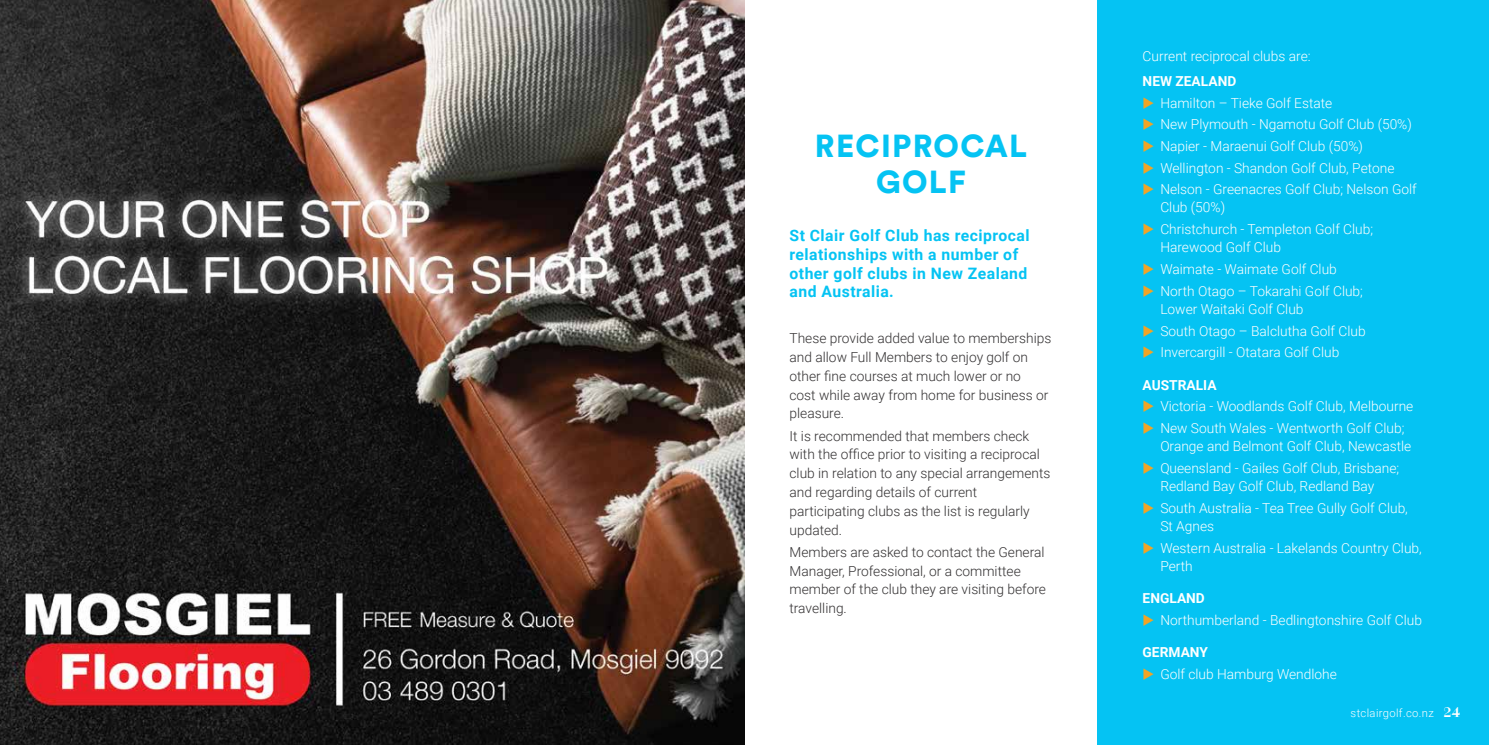
<style>
.page{position:relative;width:1489px;height:745px;background:#fff}
.page>*{position:absolute;margin:0;border:0;box-sizing:border-box;transform-origin:0 0}
.t1{font:900 31.5px/36px "Circular Std";letter-spacing:.04em;color:#05c3f3;text-align:center}
.t2{font:700 15.75px/18.9px "Roboto";letter-spacing:.03em;color:#05c3f3}
.t3{font:300 13.75px/21.6px "Roboto";color:#fff}
.t4{font:300 13.75px/18.8px "Roboto";color:#333132}
.t5{font:700 13.75px "Roboto";color:#fff}
.t6{font:300 11.25px "Roboto";letter-spacing:.03em;color:#fff}
.s1{font-family:"Ratio Modern";font-weight:500;font-size:13.75px}
</style>
<div class="page">
<img style="left:0;top:0;width:744px;height:744px">
<div style="left:1097px;top:0;width:391px;height:744px;background:#05c3f3"></div>
<h1 class="t1" style="left:815px;top:127px;width:214px">RECIPROCAL<br>GOLF</h1>
<p class="t2" style="left:789px;top:225px;width:242px">St Clair Golf Club has reciprocal relationships with a number of other golf clubs in New Zealand and Australia.</p>
<p class="t4" style="left:789px;top:328px;width:263px">These provide added value to memberships and allow Full Members to enjoy golf on other fine courses at much lower or no<br>cost while away from home for business or pleasure.</p>
<p class="t4" style="left:789px;top:425px;width:262px">It is recommended that members check with the office prior to visiting a reciprocal club in relation to any special arrangements and regarding details of current participating clubs as the list is regularly updated.</p>
<p class="t4" style="left:789px;top:541px;width:258px">Members are asked to contact the General Manager, Professional, or a committee member of the club they are visiting before travelling.</p>
<p class="t3" style="left:1142px;top:44px;width:169px">Current reciprocal clubs are:</p>
<p class="t5" style="left:1142px;top:71px;width:95px">NEW ZEALAND</p>
<p class="t3" style="left:1160px;top:91px;width:258px">Hamilton – Tieke Golf Estate<br>New Plymouth - Ngamotu Golf Club (50%)<br>Napier - Maraenui Golf Club (50%)<br>Wellington - Shandon Golf Club, Petone Nelson - Greenacres Golf Club; Nelson Golf</p>
<p class="t3" style="left:1160px;top:196px;width:214px">Club (50%)<br>Christchurch - Templeton Golf Club;</p>
<p class="t3" style="left:1160px;top:236px;width:204px">Harewood Golf Club<br>Waimate - Waimate Golf Club<br>North Otago – Tokarahi Golf Club;</p>
<p class="t3" style="left:1160px;top:297px;width:207px">Lower Waitaki Golf Club<br>South Otago – Balclutha Golf Club<br>Invercargill - Otatara Golf Club</p>
<p class="t5" style="left:1142px;top:375px;width:76px">AUSTRALIA</p>
<p class="t3" style="left:1160px;top:395px;width:254px">Victoria - Woodlands Golf Club, Melbourne<br>New South Wales - Wentworth Golf Club;</p>
<p class="t3" style="left:1160px;top:434px;width:252px">Orange and Belmont Golf Club, Newcastle<br>Queensland - Gailes Golf Club, Brisbane;</p>
<p class="t3" style="left:1160px;top:474px;width:249px">Redland Bay Golf Club, Redland Bay<br>South Australia - Tea Tree Gully Golf Club,</p>
<p class="t3" style="left:1160px;top:514px;width:263px">St Agnes<br>Western Australia - Lakelands Country Club,</p>
<p class="t3" style="left:1160px;top:554px;width:34px">Perth</p>
<p class="t5" style="left:1142px;top:588px;width:64px">ENGLAND</p>
<p class="t3" style="left:1160px;top:608px;width:263px">Northumberland - Bedlingtonshire Golf Club</p>
<p class="t5" style="left:1142px;top:642px;width:67px">GERMANY</p>
<p class="t3" style="left:1160px;top:662px;width:178px">Golf club Hamburg Wendlohe</p>
<p class="t6" style="left:1350px;top:704px;width:111px">stclairgolf.co.nz <span class="s1">24</span></p>
</div>
